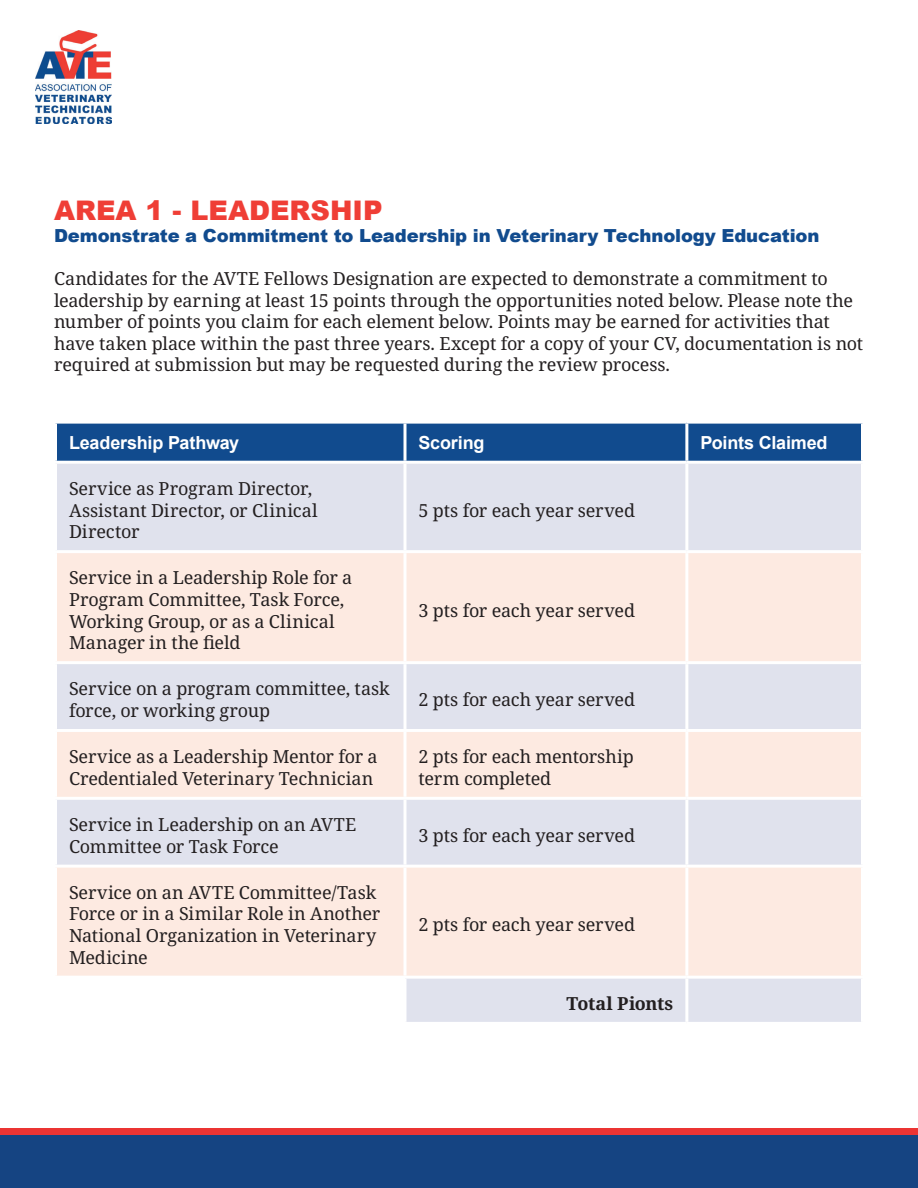
<style>
.page{position:relative;width:918px;height:1188px;background:#fff}
.page>*{position:absolute;margin:0;border:0;box-sizing:border-box;transform-origin:0 0}
.t1{font:900 27px "Arial";color:#ef3e36}
.t2{font:900 27px "Arial";color:#ee3e34}
.t3{font:18px/21.6px "Noto Serif";letter-spacing:-.01em;color:#231f20}
.t4{font:900 18px "Arial";letter-spacing:-.005em;color:#114b8e}
.t5{font:700 18px "Arial";letter-spacing:-.01em;color:#fff}
.t6{font:700 18px "Noto Serif";letter-spacing:-.02em;color:#231f20}
</style>
<div class="page">
<div style="left:0;top:1128px;width:918px;height:43px;background:#eb3433"></div>
<div style="left:0;top:1136px;width:918px;height:52px;background:#154482"></div>
<img style="left:35px;top:30px;width:76px;height:94px">
<div style="left:57px;top:424px;width:804px;height:37px;background:#114b8e"></div>
<div style="left:57px;top:464px;width:804px;height:558px;background:#e0e2ed"></div>
<svg style="left:57px;top:553px;width:804px;height:423px;background:#f3e7e4"></svg>
<div style="left:56px;top:977px;width:349px;height:46px;background:#fff"></div>
<hr style="left:54px;top:550px;width:351px;height:3px;background:#fff">
<hr style="left:405px;top:550px;width:282px;height:3px;background:#fff">
<hr style="left:687px;top:550px;width:177px;height:3px;background:#fff">
<hr style="left:54px;top:661px;width:351px;height:3px;background:#fff">
<hr style="left:405px;top:661px;width:282px;height:3px;background:#fff">
<hr style="left:687px;top:661px;width:177px;height:3px;background:#fff">
<hr style="left:54px;top:729px;width:351px;height:3px;background:#fff">
<hr style="left:405px;top:729px;width:282px;height:3px;background:#fff">
<hr style="left:687px;top:729px;width:177px;height:3px;background:#fff">
<hr style="left:54px;top:797px;width:351px;height:3px;background:#fff">
<hr style="left:405px;top:797px;width:282px;height:3px;background:#fff">
<hr style="left:687px;top:797px;width:177px;height:3px;background:#fff">
<hr style="left:54px;top:865px;width:351px;height:3px;background:#fff">
<hr style="left:405px;top:865px;width:282px;height:3px;background:#fff">
<hr style="left:687px;top:865px;width:177px;height:3px;background:#fff">
<hr style="left:404px;top:424px;width:2px;height:37px;background:#fff">
<hr style="left:685px;top:424px;width:3px;height:37px;background:#fff">
<hr style="left:404px;top:464px;width:2px;height:86px;background:#fff">
<hr style="left:685px;top:464px;width:3px;height:86px;background:#fff">
<hr style="left:404px;top:553px;width:2px;height:108px;background:#fff">
<hr style="left:685px;top:553px;width:3px;height:108px;background:#fff">
<hr style="left:404px;top:664px;width:2px;height:65px;background:#fff">
<hr style="left:685px;top:664px;width:3px;height:65px;background:#fff">
<hr style="left:404px;top:732px;width:2px;height:65px;background:#fff">
<hr style="left:685px;top:732px;width:3px;height:65px;background:#fff">
<hr style="left:404px;top:800px;width:2px;height:65px;background:#fff">
<hr style="left:685px;top:800px;width:3px;height:65px;background:#fff">
<hr style="left:404px;top:868px;width:2px;height:108px;background:#fff">
<hr style="left:685px;top:868px;width:3px;height:108px;background:#fff">
<hr style="left:54px;top:976px;width:351px;height:3px;background:#fff">
<hr style="left:405px;top:976px;width:282px;height:3px;background:#fff">
<hr style="left:404px;top:979px;width:2px;height:43px;background:#fff">
<hr style="left:687px;top:976px;width:177px;height:3px;background:#fff">
<hr style="left:685px;top:979px;width:3px;height:43px;background:#fff">
<p class="t1" style="left:54px;top:190px;width:330px">AREA 1 - LEADERSHIP</p>
<p class="t2" style="left:145px;top:191px;width:20px">2</p>
<p class="t4" style="left:54px;top:222px;width:767px">Demonstrate a Commitment to Leadership in Veterinary Technology Education</p>
<p class="t3" style="left:54px;top:268px;width:811px">Candidates for the AVTE Fellows Designation are expected to demonstrate a commitment to leadership by earning at least 15 points through the opportunities noted below. Please note the number of points you claim for each element below. Points may be earned for activities that have taken place within the past three years. Except for a copy of your CV, documentation is not required at submission but may be requested during the review process.</p>
<p class="t5" style="left:69px;top:431px;width:172px">Leadership Pathway</p>
<p class="t5" style="left:419px;top:431px;width:68px">Scoring</p>
<p class="t5" style="left:700px;top:431px;width:129px">Points Claimed</p>
<p class="t3" style="left:69px;top:478px;width:250px">Service as Program Director,<br>Assistant Director, or Clinical<br>Director</p>
<p class="t3" style="left:419px;top:500px;width:218px">5 pts for each year served</p>
<p class="t3" style="left:69px;top:568px;width:285px">Service in a Leadership Role for a<br>Program Committee, Task Force,<br>Working Group, or as a Clinical<br>Manager in the field</p>
<p class="t3" style="left:419px;top:600px;width:218px">3 pts for each year served</p>
<p class="t3" style="left:69px;top:679px;width:322px">Service on a program committee, task force, or working group</p>
<p class="t3" style="left:419px;top:689px;width:218px">2 pts for each year served</p>
<p class="t3" style="left:69px;top:746px;width:310px">Service as a Leadership Mentor for a<br>Credentialed Veterinary Technician</p>
<p class="t3" style="left:419px;top:746px;width:217px">2 pts for each mentorship term completed</p>
<p class="t3" style="left:69px;top:814px;width:289px">Service in Leadership on an AVTE<br>Committee or Task Force</p>
<p class="t3" style="left:419px;top:825px;width:218px">3 pts for each year served</p>
<p class="t3" style="left:69px;top:882px;width:313px">Service on an AVTE Committee/Task<br>Force or in a Similar Role in Another<br>National Organization in Veterinary<br>Medicine</p>
<p class="t3" style="left:419px;top:915px;width:218px">2 pts for each year served</p>
<p class="t6" style="left:566px;top:991px;width:108px">Total Pionts</p>
</div>
